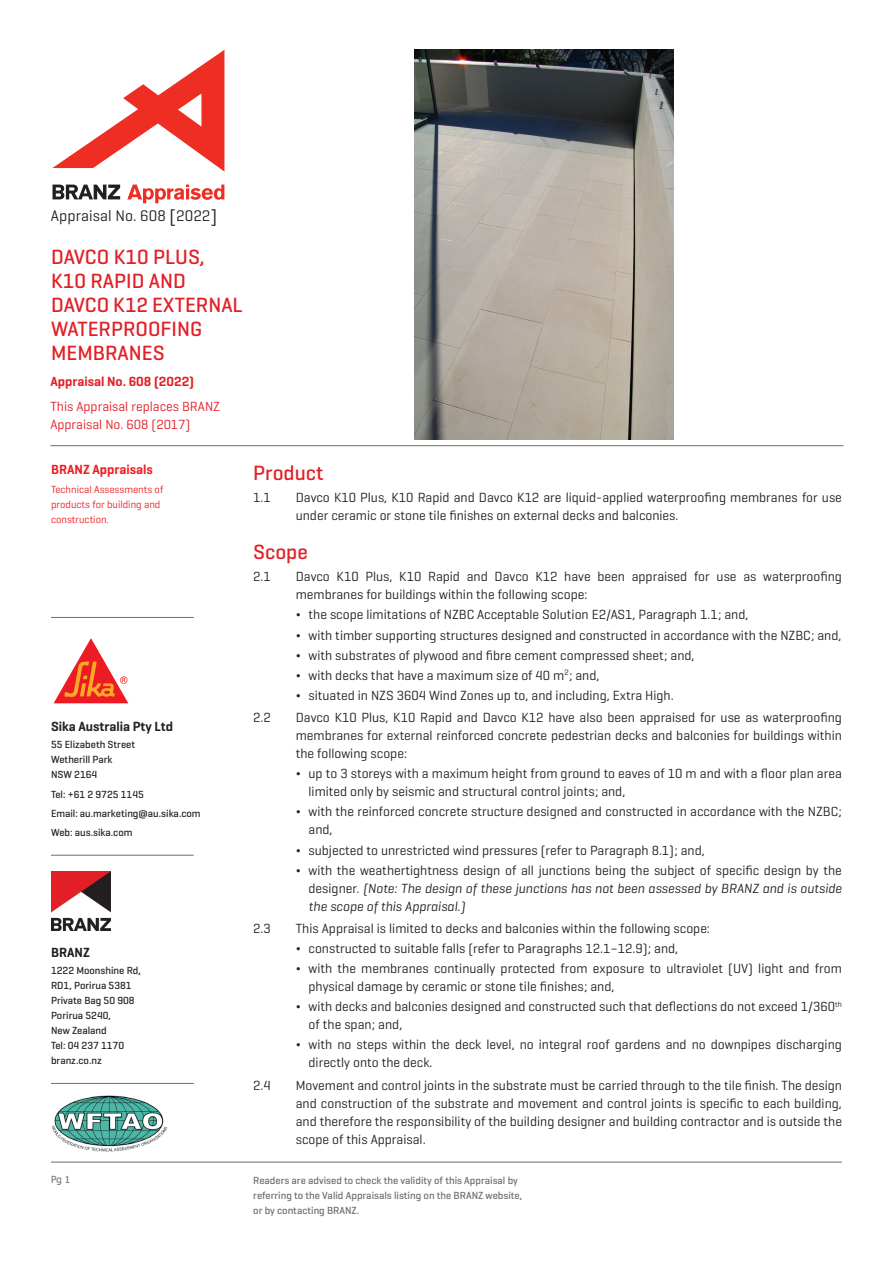
<style>
.page{position:relative;width:893px;height:1263px;background:#fff}
.page>*{position:absolute;margin:0;border:0;box-sizing:border-box;transform-origin:0 0}
.H3_Geo_P{font:500 21px/24px "Geogrotesque";color:#e21f26}
.t1{font:15.6px "Geogrotesque";letter-spacing:.005em;color:#231f20}
.t2{font:13.5px/18px "Geogrotesque";color:#231f20}
.t3{font:italic 13.5px/18px "Geogrotesque";color:#231f20;text-align:justify}
.H4_Geo_P{font:13.5px/18px "Geogrotesque";color:#e21f26}
.H5_Geo_P{font:600 13.5px "Geogrotesque";color:#231f20}
.H4_Geo_P-2{font:600 13.5px "Geogrotesque";color:#e21f26}
.Body{font:600 13.5px "Geogrotesque";color:#ee1d23}
.Small_Body_Geo_P{font:500 10.5px/15px "Geogrotesque";color:#231f20}
.Small_Body_Geo_P-2{font:500 10.5px/15px "Geogrotesque";color:#6c6d70}
.Body-2{font:10.5px/15px "Geogrotesque";color:#ee1d23}
.t4{font:9.75px "Tahoma";color:#6c6d70}
.s1{font-size:18.3px}
.s2{font-weight:500}
.s3{font-weight:500;font-style:normal}
.s4{font-style:normal}
</style>
<div class="page">
<hr style="left:51px;top:617px;width:143px;height:1px;background:#6c6d70">
<img style="left:53px;top:638px;width:76px;height:66px">
<hr style="left:51px;top:855px;width:143px;height:1px;background:#6c6d70">
<img style="left:51px;top:871px;width:60px;height:60px">
<hr style="left:51px;top:1083px;width:143px;height:1px;background:#6c6d70">
<hr style="left:50px;top:445px;width:793px;height:1px;background:#6c6d70">
<hr style="left:51px;top:1162px;width:791px;height:1px;background:#6c6d70">
<img style="left:51px;top:1095px;width:117px;height:57px">
<svg style="left:52px;top:50px;width:172px;height:122px"></svg>
<svg style="left:127px;top:185px;width:97px;height:18px"></svg>
<svg style="left:53px;top:185px;width:67px;height:14px"></svg>
<img style="left:415px;top:50px;width:259px;height:389px">
<p class="t1" style="left:51px;top:206px;width:168px">Appraisal No. 608 <span class="s1">[</span>2022<span class="s1">]</span></p>
<p class="H3_Geo_P" style="left:51px;top:245px;width:193px">DAVCO K10 PLUS,<br>K10 RAPID AND<br>DAVCO K12 EXTERNAL<br>WATERPROOFING<br>MEMBRANES</p>
<p class="H4_Geo_P-2" style="left:50px;top:373px;width:145px">Appraisal No. 608 (2022)</p>
<p class="H4_Geo_P" style="left:50px;top:397px;width:171px">This Appraisal replaces BRANZ<br>Appraisal No. 608 (2017)</p>
<p class="Body" style="left:51px;top:461px;width:103px">BRANZ Appraisals</p>
<p class="Body-2" style="left:51px;top:482px;width:114px">Technical Assessments of products for building and construction.</p>
<p class="H5_Geo_P" style="left:51px;top:718px;width:124px">Sika Australia Pty Ltd</p>
<p class="Small_Body_Geo_P" style="left:51px;top:737px;width:86px">55 Elizabeth Street</p>
<p class="Small_Body_Geo_P" style="left:51px;top:752px;width:63px">Wetherill Park</p>
<p class="Small_Body_Geo_P" style="left:51px;top:767px;width:48px">NSW 2164</p>
<p class="Small_Body_Geo_P" style="left:51px;top:786px;width:94px">Tel: +61 2 9725 1145</p>
<p class="Small_Body_Geo_P" style="left:51px;top:805px;width:151px">Email: au.marketing@au.sika.com</p>
<p class="Small_Body_Geo_P" style="left:51px;top:825px;width:83px">Web: aus.sika.com</p>
<p class="H5_Geo_P" style="left:51px;top:944px;width:40px">BRANZ</p>
<p class="Small_Body_Geo_P" style="left:51px;top:963px;width:91px">1222 Moonshine Rd,</p>
<p class="Small_Body_Geo_P" style="left:51px;top:978px;width:82px">RD1, Porirua 5381</p>
<p class="Small_Body_Geo_P" style="left:51px;top:993px;width:85px">Private Bag 50 908</p>
<p class="Small_Body_Geo_P" style="left:51px;top:1008px;width:62px">Porirua 5240,<br>New Zealand</p>
<p class="Small_Body_Geo_P" style="left:51px;top:1038px;width:75px">Tel: 04 237 1170</p>
<p class="Small_Body_Geo_P" style="left:51px;top:1053px;width:52px">branz.co.nz</p>
<p class="H3_Geo_P" style="left:253px;top:460px;width:72px">Product</p>
<p class="t2" style="left:253px;top:488px;width:19px">1.1</p>
<p class="t2" style="left:296px;top:488px;width:548px">Davco K10 Plus, K10 Rapid and Davco K12 are liquid-applied waterproofing membranes for use under ceramic or stone tile finishes on external decks and balconies.</p>
<p class="H3_Geo_P" style="left:253px;top:539px;width:56px">Scope</p>
<p class="t2" style="left:253px;top:567px;width:19px">2.1</p>
<p class="t2" style="left:296px;top:567px;width:548px">Davco K10 Plus, K10 Rapid and Davco K12 have been appraised for use as waterproofing membranes for buildings within the following scope:</p>
<p class="t2" style="left:296px;top:605px;width:454px"><span class="s2">¬</span> the scope limitations of NZBC Acceptable Solution E2/AS1, Paragraph 1.1; and,</p>
<p class="t2" style="left:296px;top:625px;width:547px"><span class="s2">¬</span> with timber supporting structures designed and constructed in accordance with the NZBC; and,</p>
<p class="t2" style="left:296px;top:646px;width:400px"><span class="s2">¬</span> with substrates of plywood and fibre cement compressed sheet; and,</p>
<p class="t2" style="left:296px;top:666px;width:305px"><span class="s2">¬</span> with decks that have a maximum size of 40 m<sup>2</sup>; and,</p>
<p class="t2" style="left:296px;top:686px;width:379px"><span class="s2">¬</span> situated in NZS 3604 Wind Zones up to, and including, Extra High.</p>
<p class="t2" style="left:253px;top:708px;width:19px">2.2</p>
<p class="t2" style="left:296px;top:708px;width:548px;text-align:justify">Davco K10 Plus, K10 Rapid and Davco K12 have also been appraised for use as waterproofing membranes for external reinforced concrete pedestrian decks and balconies for buildings within the following scope:</p>
<p class="t2" style="left:309px;top:764px;width:535px;text-indent:-13px"><span class="s2">¬</span> up to 3 storeys with a maximum height from ground to eaves of 10 m and with a floor plan area limited only by seismic and structural control joints; and,</p>
<p class="t2" style="left:309px;top:802px;width:535px;text-indent:-13px"><span class="s2">¬</span> with the reinforced concrete structure designed and constructed in accordance with the NZBC; and,</p>
<p class="t2" style="left:296px;top:840px;width:410px"><span class="s2">¬</span> subjected to unrestricted wind pressures (refer to Paragraph 8.1); and,</p>
<p class="t3" style="left:309px;top:861px;width:535px;text-indent:-13px"><span class="s3">¬</span> <span class="s4">with the weathertightness design of all junctions being the subject of specific design by the designer.</span> (Note: The design of these junctions has not been assessed by BRANZ and is outside the scope of this Appraisal.)</p>
<p class="t2" style="left:253px;top:919px;width:19px">2.3</p>
<p class="t2" style="left:296px;top:919px;width:416px">This Appraisal is limited to decks and balconies within the following scope:</p>
<p class="t2" style="left:296px;top:939px;width:384px"><span class="s2">¬</span> constructed to suitable falls (refer to Paragraphs 12.1–12.9); and,</p>
<p class="t2" style="left:309px;top:959px;width:535px;text-indent:-13px"><span class="s2">¬</span> with the membranes continually protected from exposure to ultraviolet (UV) light and from physical damage by ceramic or stone tile finishes; and,</p>
<p class="t2" style="left:309px;top:997px;width:535px;text-indent:-13px"><span class="s2">¬</span> with decks and balconies designed and constructed such that deflections do not exceed 1/360<sup>th </sup>of the span; and,</p>
<p class="t2" style="left:309px;top:1035px;width:535px;text-indent:-13px"><span class="s2">¬</span> with no steps within the deck level, no integral roof gardens and no downpipes discharging directly onto the deck.</p>
<p class="t2" style="left:253px;top:1076px;width:19px">2.4</p>
<p class="t2" style="left:296px;top:1076px;width:548px;text-align:justify">Movement and control joints in the substrate must be carried through to the tile finish. The design and construction of the substrate and movement and control joints is specific to each building, and therefore the responsibility of the building designer and building contractor and is outside the scope of this Appraisal.</p>
<p class="t4" style="left:51px;top:1173px;width:21px">Pg 1</p>
<p class="Small_Body_Geo_P-2" style="left:253px;top:1172px;width:270px">Readers are advised to check the validity of this Appraisal by referring to the Valid Appraisals listing on the BRANZ website, or by contacting BRANZ.</p>
</div>
